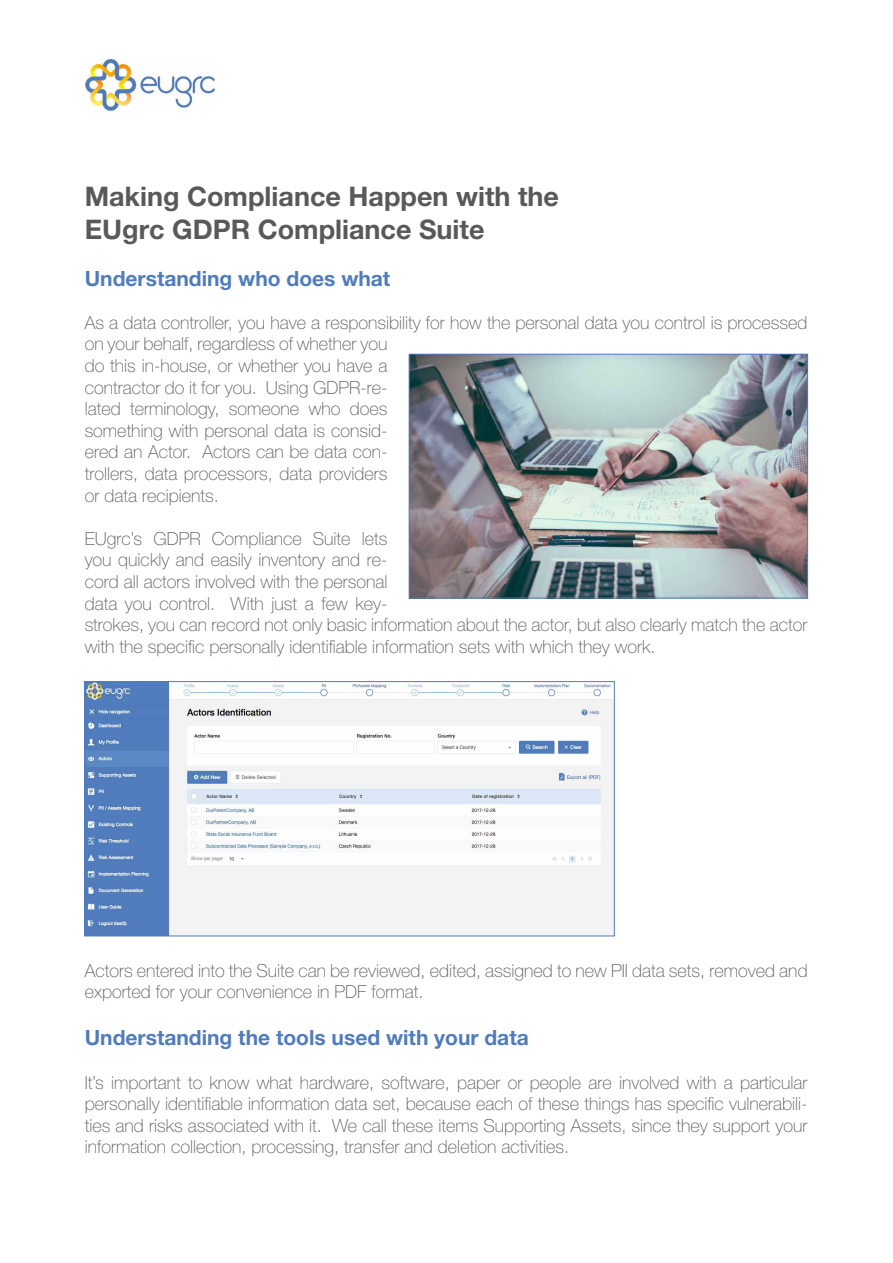
<style>
.page{position:relative;width:893px;height:1263px;background:#fff}
.page>*{position:absolute;margin:0;border:0;box-sizing:border-box;transform-origin:0 0}
.t1{font:700 27px/32.4px "Helvetica Neue LT Pro";color:#58595b}
.t2{font:700 21px "Helvetica Neue LT Pro";color:#507cbc}
.t3{font:100 18px/21.6px "Helvetica Neue LT Pro";color:#58595b}
</style>
<div class="page">
<img style="left:85px;top:58px;width:131px;height:53px">
<img style="left:411px;top:356px;width:395px;height:240px">
<div style="left:409px;top:354px;width:399px;height:244px;border:1px solid #507cbc"></div>
<img style="left:87px;top:683px;width:526px;height:251px">
<div style="left:85px;top:681px;width:530px;height:255px;border:1px solid #507cbc"></div>
<h1 class="t1" style="left:85px;top:180px;width:476px">Making Compliance Happen with the<br>EUgrc GDPR Compliance Suite</h1>
<p class="t2" style="left:85px;top:265px;width:307px">Understanding who does what</p>
<p class="t3" style="left:85px;top:312px;width:724px">As a data controller, you have a responsibility for how the personal data you control is processed on your behalf, regardless of whether you<br>do this in-house, or whether you have a<br>contractor do it for you. Using GDPR-re-<br>lated terminology, someone who does<br>something with personal data is consid-<br>ered an Actor. Actors can be data con-<br>trollers, data processors, data providers<br>or data recipients.</p>
<p class="t3" style="left:85px;top:528px;width:724px">EUgrc’s GDPR Compliance Suite lets<br>you quickly and easily inventory and re-<br>cord all actors involved with the personal<br>data you control. With just a few key-<br>strokes, you can record not only basic information about the actor, but also clearly match the actor with the specific personally identifiable information sets with which they work.</p>
<p class="t3" style="left:85px;top:960px;width:724px">Actors entered into the Suite can be reviewed, edited, assigned to new PII data sets, removed and exported for your convenience in PDF format.</p>
<p class="t2" style="left:85px;top:1025px;width:446px">Understanding the tools used with your data</p>
<p class="t3" style="left:85px;top:1071px;width:724px;text-align:justify">It’s important to know what hardware, software, paper or people are involved with a particular personally identifiable information data set, because each of these things has specific vulnerabili&shy;ties and risks associated with it. We call these items Supporting Assets, since they support your information collection, processing, transfer and deletion activities.</p>
</div>
